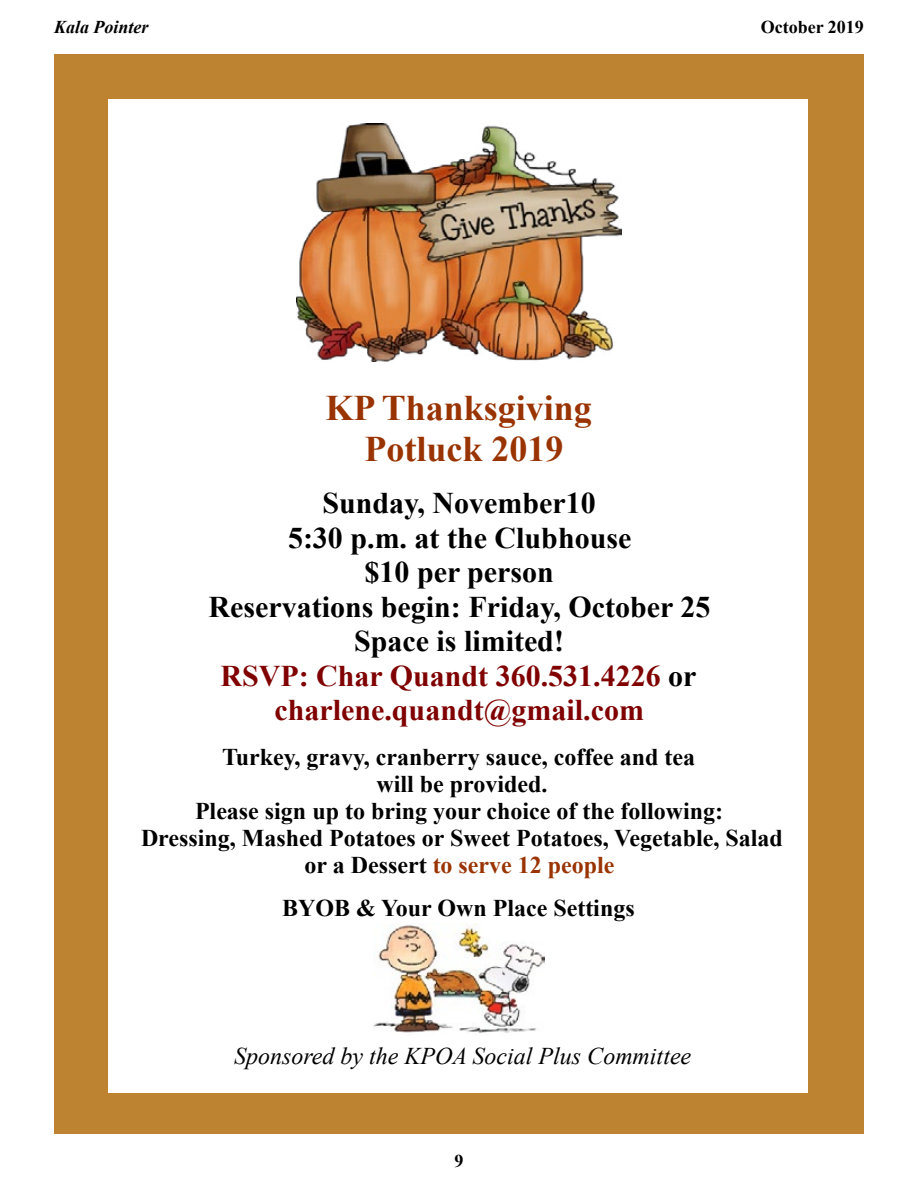
<style>
.page{position:relative;width:918px;height:1188px;background:#fff}
.page>*{position:absolute;margin:0;border:0;box-sizing:border-box;transform-origin:0 0}
.t1{font:700 36px/40.5px "Times New Roman";color:#930;text-align:center}
.t2{font:700 30px/34.5px "Times New Roman";color:#000;text-align:center}
.t3{font:700 24px/27px "Times New Roman";color:#000;text-align:center}
.t4{font:italic 24px "Times New Roman";color:#000}
.t5{font:700 18px "Times New Roman";color:#000}
.t6{font:italic 700 18px "Times New Roman";color:#000}
.s1{color:#800000}
.s2{color:#930}
</style>
<div class="page">
<div style="left:54px;top:54px;width:810px;height:1080px;background:#be8331"></div>
<div style="left:108px;top:99px;width:700px;height:994px;background:#fff"></div>
<img style="left:297px;top:123px;width:324px;height:238px">
<img style="left:373px;top:923px;width:172px;height:110px">
<p class="t6" style="left:54px;top:15px;width:96px">Kala Pointer</p>
<p class="t5" style="left:761px;top:15px;width:105px">October 2019</p>
<h1 class="t1" style="left:326px;top:387px;width:268px">KP Thanksgiving<br>Potluck 2019</h1>
<p class="t2" style="left:208px;top:485px;width:503px">Sunday, November10<br>5:30 p.m. at the Clubhouse<br>$10 per person<br>Reservations begin: Friday, October 25<br>Space is limited!<br><span class="s1">RSVP: Char Quandt 360.531.4226</span> or <span class="s1">charlene.quandt@gmail.com</span></p>
<p class="t3" style="left:141px;top:743px;width:643px">Turkey, gravy, cranberry sauce, coffee and tea<br>will be provided.<br>Please sign up to bring your choice of the following:<br>Dressing, Mashed Potatoes or Sweet Potatoes, Vegetable, Salad or a Dessert <span class="s2">to serve 12 people</span></p>
<p class="t3" style="left:282px;top:894px;width:354px">BYOB &amp; Your Own Place Settings</p>
<p class="t4" style="left:234px;top:1039px;width:459px">Sponsored by the KPOA Social Plus Committee</p>
<p class="t5" style="left:454px;top:1149px;width:10px">9</p>
</div>
